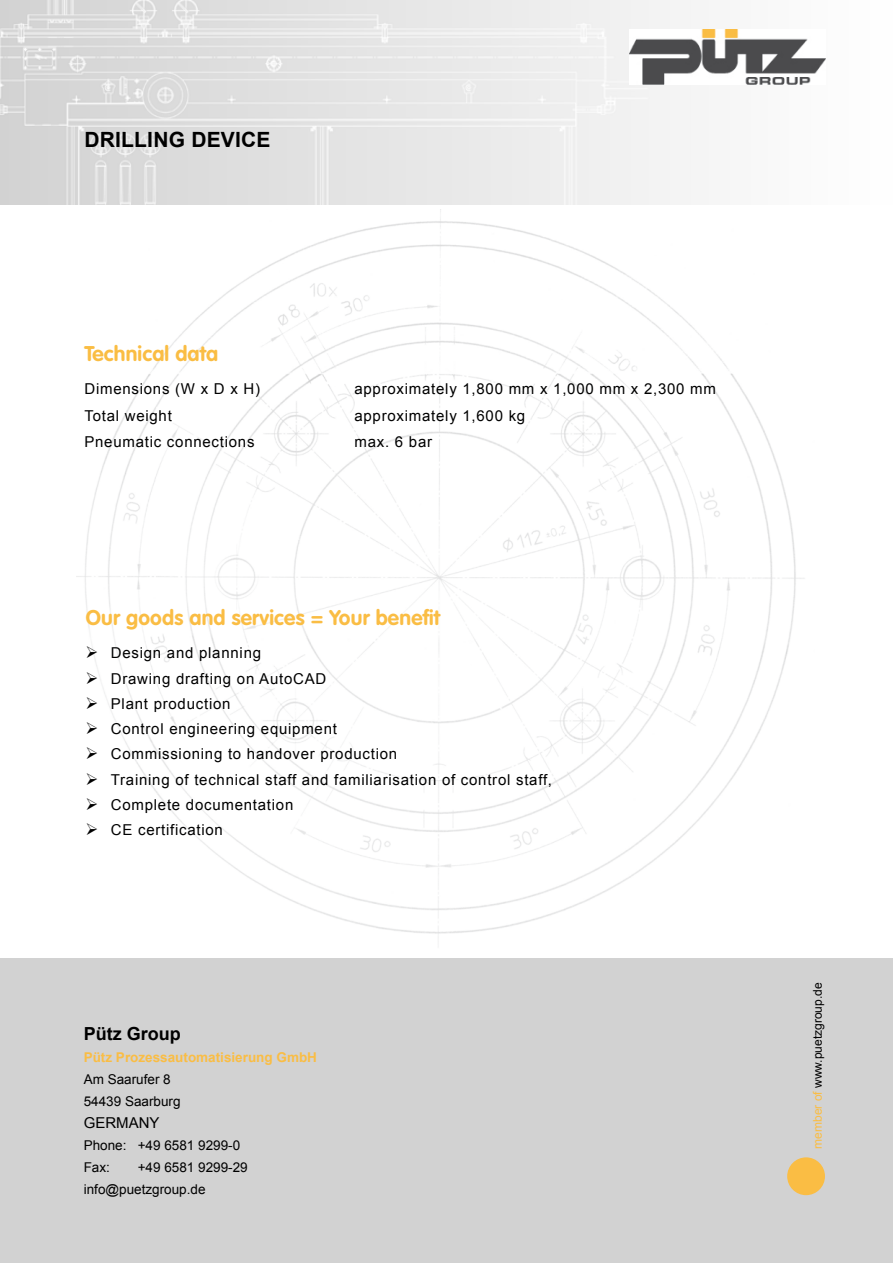
<style>
.page{position:relative;width:893px;height:1263px;background:#fff}
.page>*{position:absolute;margin:0;border:0;box-sizing:border-box;transform-origin:0 0}
.t1{font:700 21px "VAG Rounded Std";letter-spacing:.01em;color:#fabd44}
.t2{font:700 21px "Arial";letter-spacing:.01em;color:#000}
.t3{font:700 21px "VAG Rounded Std";letter-spacing:.01em;color:#fabd43}
.t4{font:700 18px "Arial";color:#000}
.t5{font:15px/25.2px "Arial";letter-spacing:.05em;color:#000}
.t6{font:15px "Arial";color:#000}
.t7{font:13.5px/22px "Arial";color:#000}
.t8{font:700 13.5px "Arial";color:#fabd44}
.t9{font:12px "Arial";color:#000}
.s1{color:#fabd44}
</style>
<div class="page">
<div style="left:0;top:958px;width:893px;height:305px;background:#d2d2d2"></div>
<img style="left:77px;top:209px;width:728px;height:729px">
<div style="left:787px;top:1157px;width:38px;height:38px;background:#fabd44;border-radius:50%"></div>
<img style="left:0;top:0;width:826px;height:204px">
<img style="left:629px;top:29px;width:196px;height:55px">
<svg style="left:87px;top:646px;width:10px;height:12px"></svg>
<svg style="left:87px;top:671px;width:10px;height:13px"></svg>
<svg style="left:87px;top:697px;width:10px;height:12px"></svg>
<svg style="left:87px;top:722px;width:10px;height:12px"></svg>
<svg style="left:87px;top:747px;width:10px;height:12px"></svg>
<svg style="left:87px;top:772px;width:10px;height:13px"></svg>
<svg style="left:87px;top:798px;width:10px;height:12px"></svg>
<svg style="left:87px;top:823px;width:10px;height:12px"></svg>
<h1 class="t2" style="left:84px;top:126px;width:188px">Drilling device</h1>
<h1 class="t3" style="left:84px;top:341px;width:135px">Technical data</h1>
<p class="t5" style="left:84px;top:376px;width:177px">Dimensions (W x D x H)</p>
<p class="t5" style="left:354px;top:376px;width:363px">approximately 1,800 mm x 1,000 mm x 2,300 mm</p>
<p class="t5" style="left:84px;top:403px;width:89px">Total weight</p>
<p class="t5" style="left:354px;top:403px;width:172px">approximately 1,600 kg</p>
<p class="t5" style="left:84px;top:429px;width:172px">Pneumatic connections</p>
<p class="t5" style="left:354px;top:429px;width:79px">max. 6 bar</p>
<h1 class="t1" style="left:86px;top:605px;width:356px">Our goods and services = Your benefit</h1>
<p class="t5" style="left:111px;top:641px;width:443px">Design and planning<br>Drawing drafting on AutoCAD<br>Plant production<br>Control engineering equipment<br>Commissioning to handover production<br>Training of technical staff and familiarisation of control staff,<br>Complete documentation<br>CE certification</p>
<p class="t4" style="left:84px;top:1021px;width:99px">Pütz Group</p>
<p class="t8" style="left:84px;top:1048px;width:235px">Pütz Prozessautomatisierung GmbH</p>
<p class="t7" style="left:84px;top:1068px;width:98px">Am Saarufer 8<br>54439 Saarburg</p>
<p class="t6" style="left:84px;top:1113px;width:77px">GERMANY</p>
<p class="t7" style="left:84px;top:1134px;width:158px">Phone: +49 6581 9299-0<br>Fax:</p>
<p class="t7" style="left:84px;top:1156px;width:165px;text-indent:54px">+49 6581 9299-29 info@puetzgroup.de</p>
<p class="t9" style="left:810px;top:1149px;width:168px;rotate:-90deg"><span class="s1">member of</span> www.puetzgroup.de</p>
</div>
